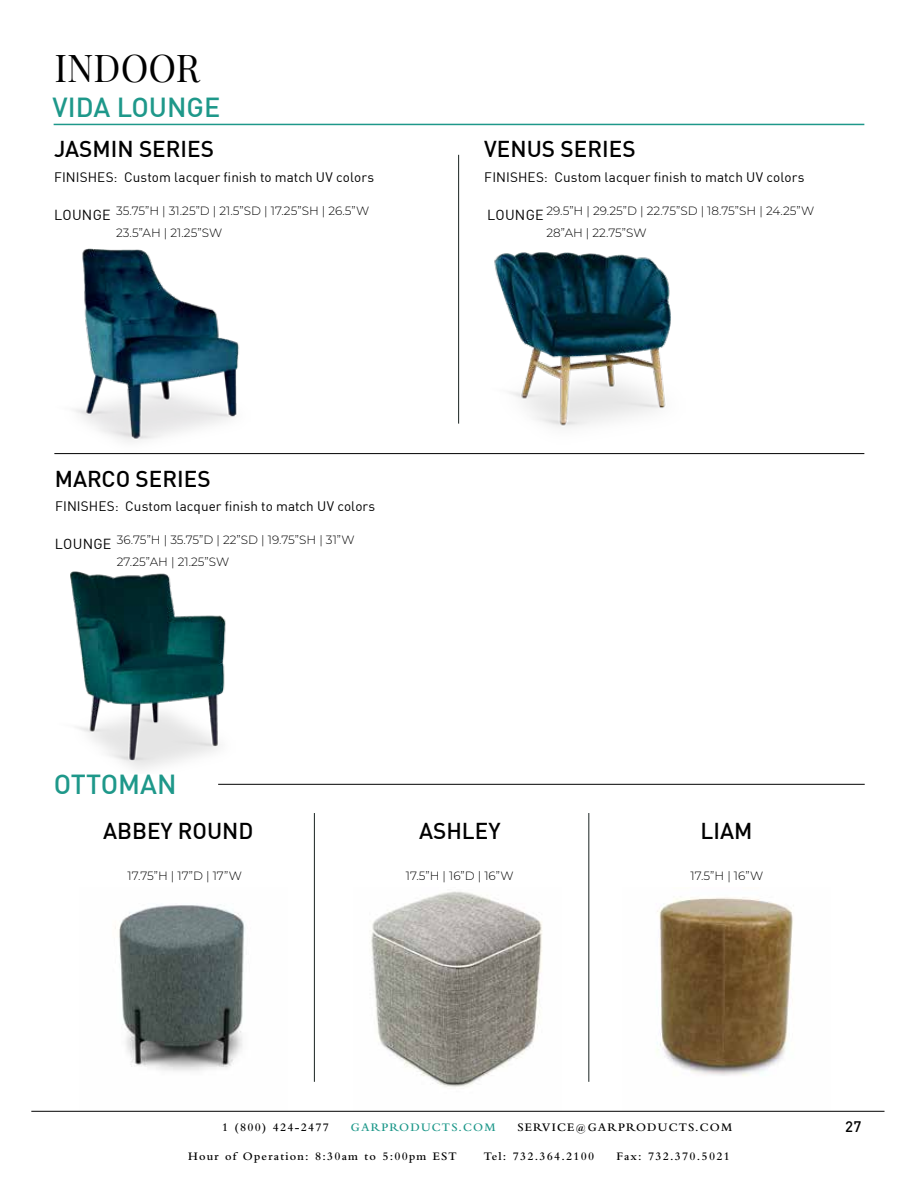
<style>
.page{position:relative;width:918px;height:1188px;background:#fff}
.page>*{position:absolute;margin:0;border:0;box-sizing:border-box;transform-origin:0 0}
.t1{font:37.5px "Playfair Display";color:#000}
.t2{font:500 27px "DINOT";color:#1e988a}
.t3{font:500 22.5px "DINOT";color:#000}
.t4{font:500 15px "DINOT";color:#000}
.t5{font:13.5px "DINOT";letter-spacing:.005em;color:#000}
.t6{font:300 12px/22.5px "Montserrat";color:#000}
.t7{font:600 12px "Bembo MT Pro";letter-spacing:.1em;color:#000}
.t8{font:600 12px "Bembo MT Pro";letter-spacing:.1em;color:#1e988a}
.s1{font-family:"DINOT";font-weight:400;font-size:14.25px}
</style>
<div class="page">
<hr style="left:54px;top:124px;width:810px;height:1px;background:#1e988a">
<hr style="left:54px;top:453px;width:810px;height:1px;background:#000">
<img style="left:494px;top:252px;width:177px;height:175px">
<img style="left:75px;top:248px;width:164px;height:194px">
<hr style="left:458px;top:155px;width:1px;height:269px;background:#192321">
<img style="left:70px;top:571px;width:156px;height:199px">
<hr style="left:218px;top:784px;width:647px;height:1px;background:#000">
<hr style="left:314px;top:813px;width:1px;height:269px;background:#192321">
<hr style="left:588px;top:813px;width:1px;height:269px;background:#192321">
<img style="left:354px;top:891px;width:208px;height:220px">
<img style="left:623px;top:897px;width:208px;height:214px">
<img style="left:80px;top:904px;width:208px;height:207px">
<hr style="left:31px;top:1111px;width:854px;height:1px;background:#000">
<h1 class="t1" style="left:54px;top:39px;width:147px">INDOOR</h1>
<h2 class="t2" style="left:53px;top:87px;width:169px">VIDA LOUNGE</h2>
<h3 class="t3" style="left:54px;top:132px;width:162px">JASMIN SERIES</h3>
<p class="t5" style="left:54px;top:167px;width:322px">FINISHES: Custom lacquer finish to match UV colors</p>
<p class="t6" style="left:116px;top:199px;width:255px;text-indent:-62px"><span class="s1">LOUNGE</span> 35.75”H | 31.25”D | 21.5”SD | 17.25”SH | 26.5”W<br>23.5”AH | 21.25”SW</p>
<h3 class="t3" style="left:484px;top:132px;width:153px">VENUS SERIES</h3>
<p class="t5" style="left:484px;top:167px;width:322px">FINISHES: Custom lacquer finish to match UV colors</p>
<p class="t6" style="left:546px;top:199px;width:269px;text-indent:-59px"><span class="s1">LOUNGE</span> 29.5”H | 29.25”D | 22.75”SD | 18.75”SH | 24.25”W<br>28”AH | 22.75”SW</p>
<h3 class="t3" style="left:55px;top:461px;width:157px">MARCO SERIES</h3>
<p class="t5" style="left:55px;top:496px;width:322px">FINISHES: Custom lacquer finish to match UV colors</p>
<p class="t6" style="left:117px;top:528px;width:239px;text-indent:-62px"><span class="s1">LOUNGE</span> 36.75”H | 35.75”D | 22”SD | 19.75”SH | 31”W<br>27.25”AH | 21.25”SW</p>
<h2 class="t2" style="left:54px;top:763px;width:124px">OTTOMAN</h2>
<h3 class="t3" style="left:103px;top:813px;width:152px">ABBEY ROUND</h3>
<p class="t6" style="left:128px;top:864px;width:116px">17.75”H | 17”D | 17”W</p>
<h3 class="t3" style="left:419px;top:813px;width:83px">ASHLEY</h3>
<p class="t6" style="left:406px;top:864px;width:109px">17.5”H | 16”D | 16”W</p>
<h3 class="t3" style="left:701px;top:813px;width:53px">LIAM</h3>
<p class="t6" style="left:691px;top:864px;width:74px">17.5”H | 16”W</p>
<p class="t7" style="left:222px;top:1121px;width:108px">1 (800) 424-2477</p>
<p class="t8" style="left:351px;top:1121px;width:146px">GARPRODUCTS.COM</p>
<p class="t7" style="left:517px;top:1121px;width:216px">SERVICE@GARPRODUCTS.COM</p>
<p class="t7" style="left:188px;top:1150px;width:270px">Hour of Operation: 8:30am to 5:00pm EST</p>
<p class="t7" style="left:484px;top:1150px;width:112px">Tel: 732.364.2100</p>
<p class="t7" style="left:616px;top:1150px;width:115px">Fax: 732.370.5021</p>
<p class="t4" style="left:845px;top:1115px;width:18px">27</p>
</div>
